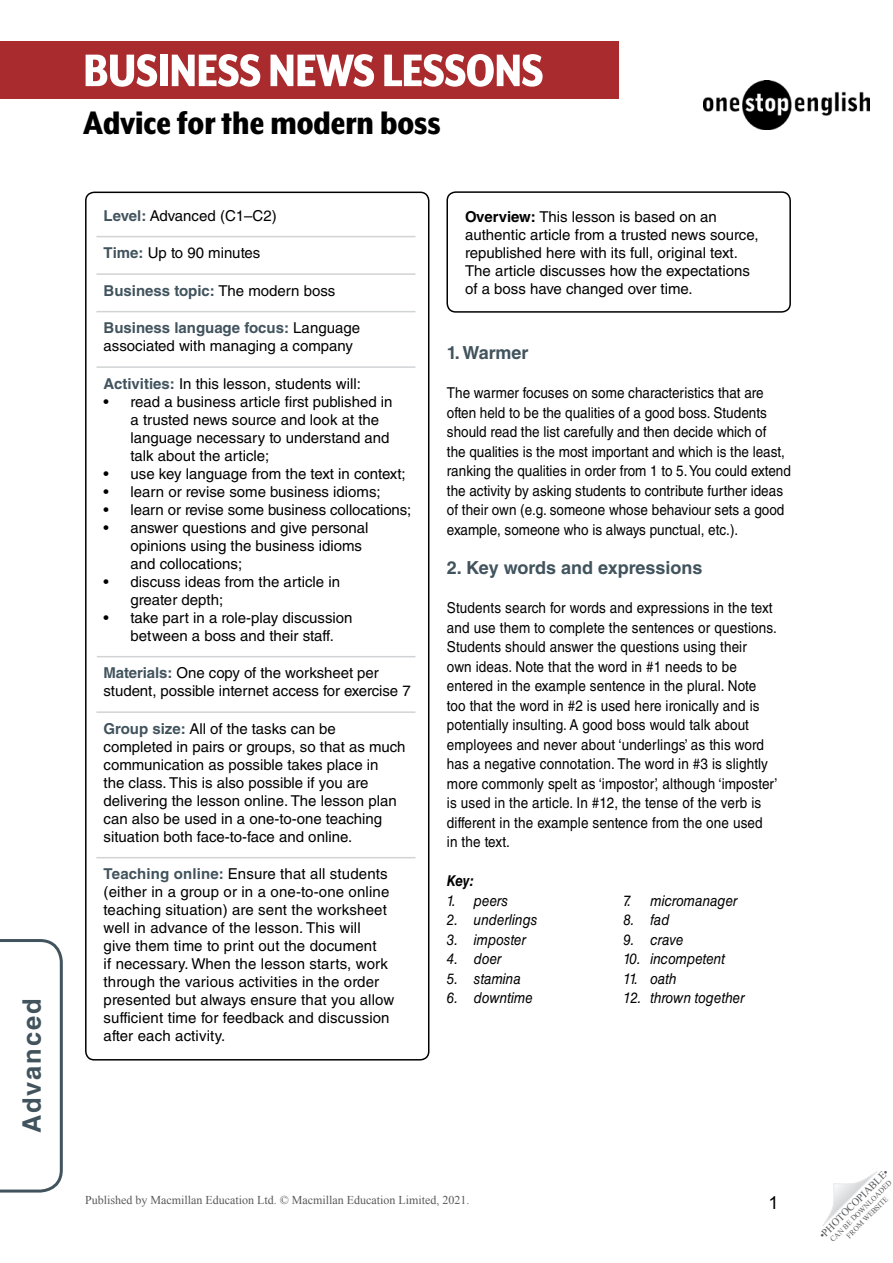
<style>
.page{position:relative;width:893px;height:1263px;background:#fff}
.page>*{position:absolute;margin:0;border:0;box-sizing:border-box;transform-origin:0 0}
.Article_Title{font:800 52.5px "Mr Eaves XL Mod Nar OT";letter-spacing:-.015em;color:#fff}
.Article_Subtitle1{font:800 37.5px "Mr Eaves XL Mod Nar OT";color:#000}
.t1{font:700 25.5px "Helvetica LT Std";letter-spacing:.08em;color:#41535d}
.TN__Title{font:700 18px "Helvetica LT Std";color:#41535d}
.t2{font:18px "Arial";color:#000}
.TN__Body_text{font:15px/19.5px "Helvetica LT Std";color:#000;scale:.9 1}
.TN__Info_box_-_body{font:15px/18px "Helvetica LT Std";color:#000}
.TN__Body_text-2{font:15px/18px "Helvetica LT Std";color:#000}
.TN__FT_box_body{font:15px/18px "Helvetica LT Std";color:#000}
.t3{font:italic 15px "Helvetica LT Std";color:#000;scale:.9 1}
.TN__Info_box_-_body-2{font:700 15px "Helvetica LT Std";color:#41535d}
.TN__Key_title{font:italic 700 15px "Helvetica LT Std";color:#000;scale:.9 1}
.t4{font:12px "Times New Roman";color:#58595b}
.t5{font:10.5px "Times New Roman";color:#58595b}
.t6{font:7.5px/9px "Times New Roman";color:#58595b;text-align:center}
.s1{font-weight:700;color:#41535d}
.s2{font-weight:400;color:#000}
.s3{font-weight:700}
</style>
<div class="page">
<svg style="left:822px;top:1171px;width:55px;height:55px"></svg>
<svg style="left:0;top:939px;width:63px;height:254px"></svg>
<div style="left:0;top:41px;width:619px;height:58px;background:#aa2b2e"></div>
<img style="left:704px;top:80px;width:165px;height:49px">
<hr style="left:96px;top:236px;width:319px;height:1px;background:#d1d3d4">
<hr style="left:96px;top:273px;width:319px;height:2px;background:#d1d3d4">
<hr style="left:96px;top:311px;width:319px;height:1px;background:#d1d3d4">
<hr style="left:96px;top:366px;width:319px;height:2px;background:#d1d3d4">
<hr style="left:97px;top:656px;width:318px;height:1px;background:#d1d3d4">
<hr style="left:96px;top:711px;width:319px;height:2px;background:#d1d3d4">
<hr style="left:96px;top:857px;width:319px;height:1px;background:#d1d3d4">
<div style="left:85px;top:192px;width:344px;height:868px;border:2px solid #000;border-radius:9px"></div>
<div style="left:446px;top:191px;width:345px;height:122px;border:2px solid #000;border-radius:9px"></div>
<h3 class="t1" style="left:16px;top:1133px;width:136px;rotate:-90deg">Advanced</h3>
<p class="Article_Title" style="left:83px;top:44px;width:462px">BUSINESS NEWS LESSONS</p>
<p class="Article_Subtitle1" style="left:83px;top:104px;width:359px">Advice for the modern boss</p>
<p class="TN__Info_box_-_body" style="left:104px;top:207px;width:175px"><span class="s1">Level:</span> Advanced (C1–C2)</p>
<p class="TN__Info_box_-_body" style="left:104px;top:244px;width:158px"><span class="s1">Time:</span> Up to 90 minutes</p>
<p class="TN__Info_box_-_body-2" style="left:104px;top:281px;width:233px">Business topic: <span class="s2">The modern boss</span></p>
<p class="TN__Info_box_-_body" style="left:104px;top:319px;width:258px"><span class="s1">Business language focus:</span> Language associated with managing a company</p>
<p class="TN__Info_box_-_body" style="left:104px;top:375px;width:259px"><span class="s1">Activities:</span> In this lesson, students will:</p>
<p class="TN__Body_text-2" style="left:131px;top:393px;width:264px;text-indent:-27px">• read a business article first published in a trusted news source and look at the language necessary to understand and talk about the article;</p>
<p class="TN__Body_text-2" style="left:104px;top:465px;width:304px">• use key language from the text in context;</p>
<p class="TN__Body_text-2" style="left:104px;top:483px;width:279px">• learn or revise some business idioms;</p>
<p class="TN__Body_text-2" style="left:104px;top:501px;width:309px">• learn or revise some business collocations;</p>
<p class="TN__Body_text-2" style="left:131px;top:519px;width:240px;text-indent:-27px">• answer questions and give personal opinions using the business idioms and collocations;</p>
<p class="TN__Body_text-2" style="left:131px;top:573px;width:211px;text-indent:-27px">• discuss ideas from the article in greater depth;</p>
<p class="TN__Body_text-2" style="left:104px;top:609px;width:250px;text-align:center">• take part in a role-play discussion between a boss and their staff.</p>
<p class="TN__Info_box_-_body" style="left:104px;top:664px;width:309px"><span class="s1">Materials:</span> One copy of the worksheet per student, possible internet access for exercise 7</p>
<p class="TN__Info_box_-_body" style="left:104px;top:720px;width:304px"><span class="s1">Group size:</span> All of the tasks can be completed in pairs or groups, so that as much communication as possible takes place in<br>the class. This is also possible if you are delivering the lesson online. The lesson plan can also be used in a one-to-one teaching situation both face-to-face and online.</p>
<p class="TN__Info_box_-_body" style="left:104px;top:865px;width:292px"><span class="s1">Teaching online:</span> Ensure that all students (either in a group or in a one-to-one online teaching situation) are sent the worksheet well in advance of the lesson. This will<br>give them time to print out the document<br>if necessary. When the lesson starts, work through the various activities in the order presented but always ensure that you allow sufficient time for feedback and discussion after each activity.</p>
<p class="TN__FT_box_body" style="left:465px;top:208px;width:295px"><span class="s3">Overview:</span> This lesson is based on an authentic article from a trusted news source, republished here with its full, original text.<br>The article discusses how the expectations of a boss have changed over time.</p>
<p class="TN__Title" style="left:447px;top:342px;width:83px">1. Warmer</p>
<p class="TN__Body_text" style="left:447px;top:383px;width:384px">The warmer focuses on some characteristics that are often held to be the qualities of a good boss. Students should read the list carefully and then decide which of<br>the qualities is the most important and which is the least, ranking the qualities in order from 1 to 5. You could extend the activity by asking students to contribute further ideas of their own (e.g. someone whose behaviour sets a good example, someone who is always punctual, etc.).</p>
<p class="TN__Title" style="left:447px;top:557px;width:257px">2. Key words and expressions</p>
<p class="TN__Body_text" style="left:447px;top:598px;width:369px">Students search for words and expressions in the text and use them to complete the sentences or questions.<br>Students should answer the questions using their<br>own ideas. Note that the word in #1 needs to be entered in the example sentence in the plural. Note too that the word in #2 is used here ironically and is potentially insulting. A good boss would talk about employees and never about ‘underlings’ as this word has a negative connotation. The word in #3 is slightly more commonly spelt as ‘impostor’, although ‘imposter’ is used in the article. In #12, the tense of the verb is different in the example sentence from the one used<br>in the text.</p>
<p class="TN__Key_title" style="left:447px;top:872px;width:32px">Key:</p>
<p class="t3" style="left:447px;top:892px;width:70px">1. peers</p>
<p class="t3" style="left:447px;top:911px;width:102px">2. underlings</p>
<p class="t3" style="left:447px;top:931px;width:90px">3. imposter</p>
<p class="t3" style="left:447px;top:950px;width:62px">4. doer</p>
<p class="t3" style="left:447px;top:970px;width:84px">5. stamina</p>
<p class="t3" style="left:447px;top:989px;width:97px">6. downtime</p>
<p class="t3" style="left:623px;top:892px;width:129px">7. micromanager</p>
<p class="t3" style="left:623px;top:911px;width:53px">8. fad</p>
<p class="t3" style="left:623px;top:931px;width:68px">9. crave</p>
<p class="t3" style="left:623px;top:950px;width:115px">10. incompetent</p>
<p class="t3" style="left:623px;top:970px;width:61px">11. oath</p>
<p class="t3" style="left:623px;top:989px;width:136px">12. thrown together</p>
<p class="t4" style="left:85px;top:1192px;width:386px">Published by Macmillan Education Ltd. © Macmillan Education Limited, 2021.</p>
<p class="t2" style="left:769px;top:1191px;width:12px">1</p>
<p class="t5" style="left:816px;top:1232px;width:95px;rotate:-45deg">•PHOTOCOPIABLE•</p>
<p class="t6" style="left:828px;top:1237px;width:85px;rotate:-45deg">CAN BE DOWNLOADED<br>FROM WEBSITE</p>
</div>
